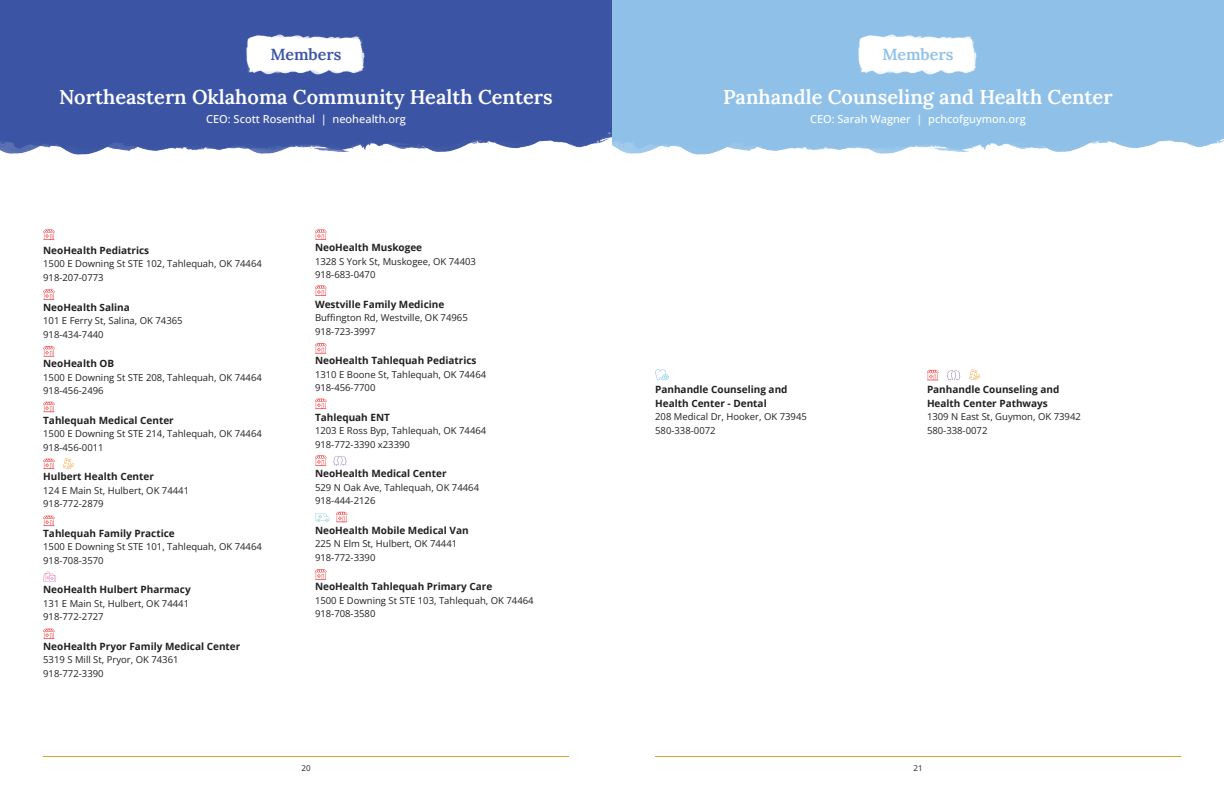
<style>
.page{position:relative;width:1224px;height:792px;background:#fff}
.page>*{position:absolute;margin:0;border:0;box-sizing:border-box;transform-origin:0 0}
.Heading_Health_Center_Page{font:600 20px "Lora";color:#fff}
.Sub_Heading{font:600 16px "Lora";color:#8fc1e8}
.Sub_Heading-2{font:600 16px "Lora";color:#3b54a4}
.Heading_Health_Center_Page-2{font:500 11px "Open Sans";color:#fff}
.Health_Center_Body{font:700 10px/14px "Open Sans";color:#231f20}
.Health_Center_Body-2{font:9.5px/13.5px "Open Sans";color:#231f20}
.t1{font:8px "Open Sans";color:#231f20}
</style>
<div class="page">
<div style="left:612px;top:0;width:612px;height:131px;background:#8fc1e8"></div>
<img style="left:858px;top:34px;width:119px;height:41px">
<img style="left:0;top:131px;width:1224px;height:24px">
<div style="left:0;top:0;width:612px;height:131px;background:#3b54a4"></div>
<img style="left:246px;top:34px;width:119px;height:41px">
<hr style="left:43px;top:756px;width:526px;height:1px;background:#d8a529">
<hr style="left:655px;top:756px;width:526px;height:1px;background:#d8a529">
<svg style="left:655px;top:369px;width:14px;height:11px"></svg>
<svg style="left:43px;top:230px;width:12px;height:10px"></svg>
<svg style="left:315px;top:230px;width:12px;height:10px"></svg>
<svg style="left:315px;top:286px;width:12px;height:10px"></svg>
<svg style="left:315px;top:343px;width:12px;height:11px"></svg>
<svg style="left:315px;top:399px;width:12px;height:10px"></svg>
<svg style="left:315px;top:455px;width:12px;height:11px"></svg>
<svg style="left:333px;top:456px;width:14px;height:10px"></svg>
<svg style="left:315px;top:569px;width:12px;height:11px"></svg>
<svg style="left:43px;top:289px;width:12px;height:11px"></svg>
<svg style="left:43px;top:346px;width:12px;height:11px"></svg>
<svg style="left:43px;top:402px;width:12px;height:11px"></svg>
<svg style="left:43px;top:516px;width:12px;height:11px"></svg>
<svg style="left:43px;top:629px;width:12px;height:10px"></svg>
<svg style="left:947px;top:370px;width:13px;height:10px"></svg>
<svg style="left:927px;top:370px;width:12px;height:11px"></svg>
<svg style="left:969px;top:369px;width:11px;height:11px"></svg>
<svg style="left:43px;top:459px;width:12px;height:11px"></svg>
<svg style="left:63px;top:458px;width:11px;height:11px"></svg>
<svg style="left:43px;top:572px;width:13px;height:10px"></svg>
<svg style="left:336px;top:512px;width:11px;height:11px"></svg>
<svg style="left:315px;top:513px;width:14px;height:9px"></svg>
<p class="Sub_Heading-2" style="left:270px;top:42px;width:73px">Members</p>
<p class="Heading_Health_Center_Page" style="left:59px;top:81px;width:495px">Northeastern Oklahoma Community Health Centers</p>
<p class="Heading_Health_Center_Page-2" style="left:206px;top:111px;width:201px">CEO: Scott Rosenthal | neohealth.org</p>
<p class="Health_Center_Body" style="left:43px;top:243px;width:108px">NeoHealth Pediatrics</p>
<p class="Health_Center_Body-2" style="left:43px;top:257px;width:220px">1500 E Downing St STE 102, Tahlequah, OK 74464<br>918-207-0773</p>
<p class="Health_Center_Body" style="left:43px;top:300px;width:88px">NeoHealth Salina</p>
<p class="Health_Center_Body-2" style="left:43px;top:314px;width:141px">101 E Ferry St, Salina, OK 74365<br>918-434-7440</p>
<p class="Health_Center_Body" style="left:43px;top:357px;width:73px">NeoHealth OB</p>
<p class="Health_Center_Body-2" style="left:43px;top:371px;width:220px">1500 E Downing St STE 208, Tahlequah, OK 74464<br>918-456-2496</p>
<p class="Health_Center_Body" style="left:43px;top:413px;width:132px">Tahlequah Medical Center</p>
<p class="Health_Center_Body-2" style="left:43px;top:427px;width:220px">1500 E Downing St STE 214, Tahlequah, OK 74464<br>918-456-0011</p>
<p class="Health_Center_Body" style="left:43px;top:470px;width:112px">Hulbert Health Center</p>
<p class="Health_Center_Body-2" style="left:43px;top:484px;width:147px">124 E Main St, Hulbert, OK 74441<br>918-772-2879</p>
<p class="Health_Center_Body" style="left:43px;top:526px;width:133px">Tahlequah Family Practice</p>
<p class="Health_Center_Body-2" style="left:43px;top:540px;width:220px">1500 E Downing St STE 101, Tahlequah, OK 74464<br>918-708-3570</p>
<p class="Health_Center_Body" style="left:43px;top:583px;width:149px">NeoHealth Hulbert Pharmacy</p>
<p class="Health_Center_Body-2" style="left:43px;top:597px;width:147px">131 E Main St, Hulbert, OK 74441<br>918-772-2727</p>
<p class="Health_Center_Body" style="left:43px;top:639px;width:199px">NeoHealth Pryor Family Medical Center</p>
<p class="Health_Center_Body-2" style="left:43px;top:653px;width:137px">5319 S Mill St, Pryor, OK 74361<br>918-772-3390</p>
<p class="Health_Center_Body" style="left:315px;top:241px;width:109px">NeoHealth Muskogee</p>
<p class="Health_Center_Body-2" style="left:315px;top:255px;width:162px">1328 S York St, Muskogee, OK 74403<br>918-683-0470</p>
<p class="Health_Center_Body" style="left:315px;top:297px;width:131px">Westville Family Medicine</p>
<p class="Health_Center_Body-2" style="left:315px;top:311px;width:154px">Buffington Rd, Westville, OK 74965<br>918-723-3997</p>
<p class="Health_Center_Body" style="left:315px;top:354px;width:163px">NeoHealth Tahlequah Pediatrics</p>
<p class="Health_Center_Body-2" style="left:315px;top:368px;width:173px">1310 E Boone St, Tahlequah, OK 74464<br>918-456-7700</p>
<p class="Health_Center_Body" style="left:315px;top:410px;width:76px">Tahlequah ENT</p>
<p class="Health_Center_Body-2" style="left:315px;top:424px;width:173px">1203 E Ross Byp, Tahlequah, OK 74464<br>918-772-3390 x23390</p>
<p class="Health_Center_Body" style="left:315px;top:467px;width:133px">NeoHealth Medical Center</p>
<p class="Health_Center_Body-2" style="left:315px;top:481px;width:166px">529 N Oak Ave, Tahlequah, OK 74464<br>918-444-2126</p>
<p class="Health_Center_Body" style="left:315px;top:523px;width:155px">NeoHealth Mobile Medical Van</p>
<p class="Health_Center_Body-2" style="left:315px;top:537px;width:144px">225 N Elm St, Hulbert, OK 74441<br>918-772-3390</p>
<p class="Health_Center_Body" style="left:315px;top:580px;width:179px">NeoHealth Tahlequah Primary Care</p>
<p class="Health_Center_Body-2" style="left:315px;top:594px;width:220px">1500 E Downing St STE 103, Tahlequah, OK 74464<br>918-708-3580</p>
<p class="Sub_Heading" style="left:882px;top:42px;width:73px">Members</p>
<p class="Heading_Health_Center_Page" style="left:723px;top:81px;width:391px">Panhandle Counseling and Health Center</p>
<p class="Heading_Health_Center_Page-2" style="left:810px;top:111px;width:217px">CEO: Sarah Wagner | pchcofguymon.org</p>
<p class="Health_Center_Body" style="left:655px;top:382px;width:134px">Panhandle Counseling and<br>Health Center - Dental</p>
<p class="Health_Center_Body-2" style="left:655px;top:410px;width:153px">208 Medical Dr, Hooker, OK 73945<br>580-338-0072</p>
<p class="Health_Center_Body" style="left:927px;top:382px;width:134px">Panhandle Counseling and<br>Health Center Pathways</p>
<p class="Health_Center_Body-2" style="left:927px;top:410px;width:155px">1309 N East St, Guymon, OK 73942<br>580-338-0072</p>
<p class="t1" style="left:301px;top:762px;width:11px">20</p>
<p class="t1" style="left:913px;top:762px;width:11px">21</p>
</div>
